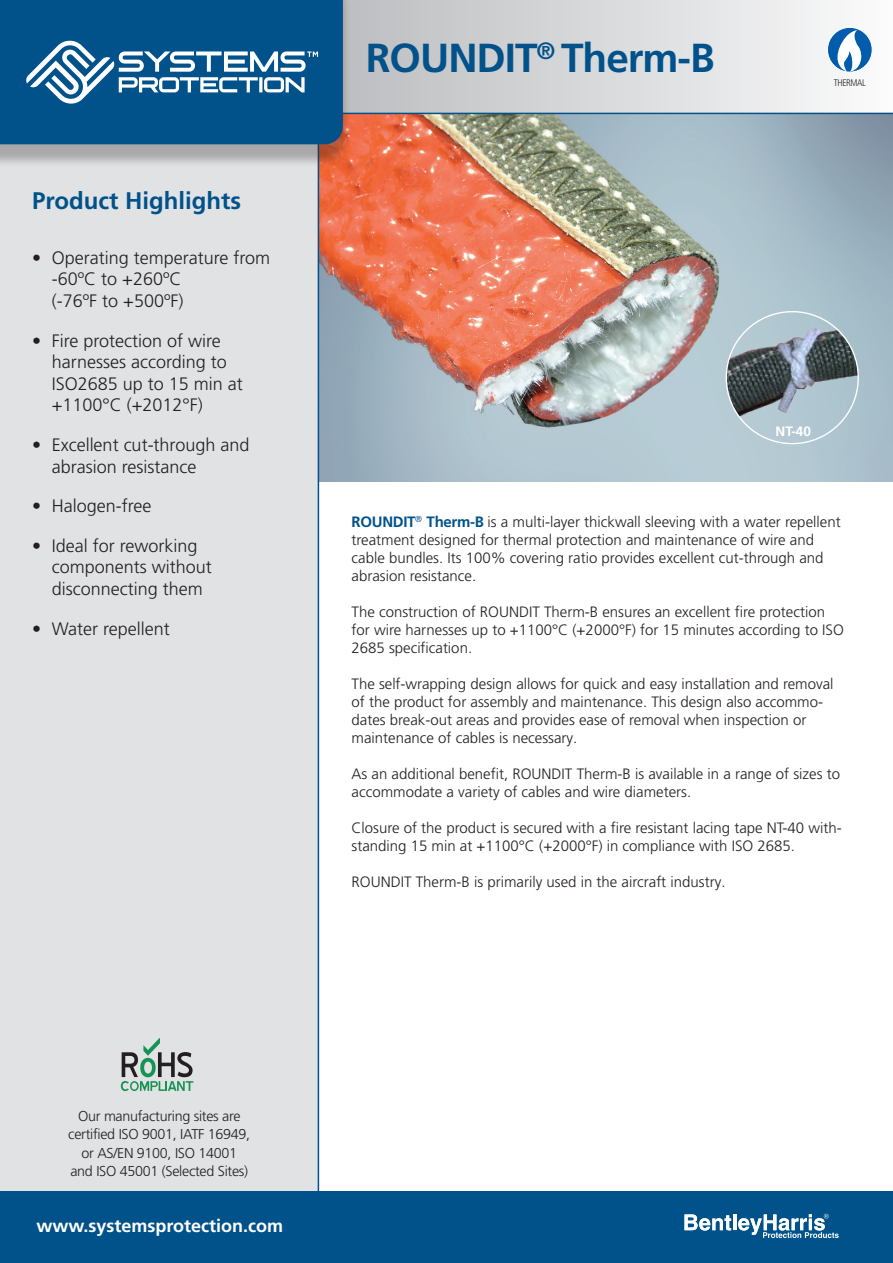
<style>
.page{position:relative;width:893px;height:1263px;background:#fff}
.page>*{position:absolute;margin:0;border:0;box-sizing:border-box;transform-origin:0 0}
.Product_Name{font:700 40.5px "Frutiger LT Pro";letter-spacing:-.025em;color:#01528a}
.Sidebar_Head{font:700 24px "Frutiger LT Pro";color:#01528a}
.Sidebar_Bullet{font:300 18px/21.6px "Frutiger LT Pro";color:#231f20}
.t1{font:700 18px "Frutiger LT Pro";color:#fff}
.Body{font:300 15px/18px "Frutiger LT Pro";color:#231f20}
.t2{font:300 14.25px/18.3px "Frutiger";letter-spacing:-.02em;color:#231f20;text-align:center}
.Body-2{font:700 13.65px "Frutiger LT Pro";color:#fff}
.t3{font:300 condensed 9.45px "Frutiger LT Pro";letter-spacing:-.04em;color:#231f20}
.s1{font-weight:700;color:#01528a}
</style>
<div class="page">
<img style="left:319px;top:114px;width:574px;height:368px">
<div style="left:0;top:168px;width:319px;height:1023px;background:#e1e2e4"></div>
<svg style="left:351px;top:0;width:542px;height:114px"></svg>
<div style="left:0;top:0;width:351px;height:168px;background:#231f20;opacity:.3"></div>
<div style="left:0;top:0;width:343px;height:144px;background:#01528a"></div>
<div style="left:0;top:1191px;width:893px;height:72px;background:#01528a"></div>
<svg style="left:121px;top:1038px;width:72px;height:53px;background:#a3b6ad"></svg>
<svg style="left:684px;top:1214px;width:47px;height:16px"></svg>
<hr style="left:733px;top:1214px;width:3px;height:16px;background:#fff">
<svg style="left:738px;top:1214px;width:101px;height:24px"></svg>
<div style="left:827px;top:27px;width:45px;height:45px;background:#015dab;border-radius:50%"></div>
<div style="left:827px;top:27px;width:45px;height:45px;border:1px solid #fff;border-radius:50%"></div>
<svg style="left:833px;top:30px;width:29px;height:41px"></svg>
<img style="left:726px;top:312px;width:132px;height:132px;border-radius:66px">
<svg style="left:26px;top:41px;width:292px;height:63px"></svg>
<p class="Sidebar_Head" style="left:32px;top:186px;width:210px">Product Highlights</p>
<p class="Sidebar_Bullet" style="left:52px;top:247px;width:220px;text-indent:-20px">• Operating temperature from -60ºC to +260ºC<br>(-76ºF to +500ºF)</p>
<p class="Sidebar_Bullet" style="left:52px;top:330px;width:193px;text-indent:-20px">• Fire protection of wire harnesses according to<br>ISO2685 up to 15 min at +1100°C (+2012°F)</p>
<p class="Sidebar_Bullet" style="left:52px;top:434px;width:199px;text-indent:-20px">• Excellent cut-through and abrasion resistance</p>
<p class="Sidebar_Bullet" style="left:32px;top:495px;width:121px">• Halogen-free</p>
<p class="Sidebar_Bullet" style="left:52px;top:535px;width:162px;text-indent:-20px">• Ideal for reworking components without disconnecting them</p>
<p class="Sidebar_Bullet" style="left:32px;top:618px;width:139px">• Water repellent</p>
<p class="Product_Name" style="left:366px;top:34px;width:350px">ROUNDIT<sup>®</sup> Therm-B</p>
<p class="t3" style="left:834px;top:77px;width:34px">THERMAL</p>
<p class="Body-2" style="left:775px;top:423px;width:37px">NT-40</p>
<p class="Body" style="left:352px;top:513px;width:491px"><span class="s1">ROUNDIT</span><sup>®</sup> <span class="s1">Therm-B</span> is a multi-layer thickwall sleeving with a water repellent treatment designed for thermal protection and maintenance of wire and cable bundles. Its 100% covering ratio provides excellent cut-through and abrasion resistance.</p>
<p class="Body" style="left:352px;top:603px;width:494px">The construction of ROUNDIT Therm-B ensures an excellent fire protection for wire harnesses up to +1100°C (+2000°F) for 15 minutes according to ISO<br>2685 specification.</p>
<p class="Body" style="left:352px;top:675px;width:484px">The self-wrapping design allows for quick and easy installation and removal of the product for assembly and maintenance. This design also accommo&shy;dates break-out areas and provides ease of removal when inspection or maintenance of cables is necessary.</p>
<p class="Body" style="left:352px;top:765px;width:490px">As an additional benefit, ROUNDIT Therm-B is available in a range of sizes to accommodate a variety of cables and wire diameters.</p>
<p class="Body" style="left:352px;top:819px;width:492px">Closure of the product is secured with a fire resistant lacing tape NT-40 with&shy;standing 15 min at +1100°C (+2000°F) in compliance with ISO 2685.</p>
<p class="Body" style="left:352px;top:873px;width:375px">ROUNDIT Therm-B is primarily used in the aircraft industry.</p>
<p class="t2" style="left:68px;top:1107px;width:183px">Our manufacturing sites are certified ISO 9001, IATF 16949, or AS/EN 9100, ISO 14001<br>and ISO 45001 (Selected Sites)</p>
<p class="t1" style="left:36px;top:1214px;width:248px">www.systemsprotection.com</p>
</div>
